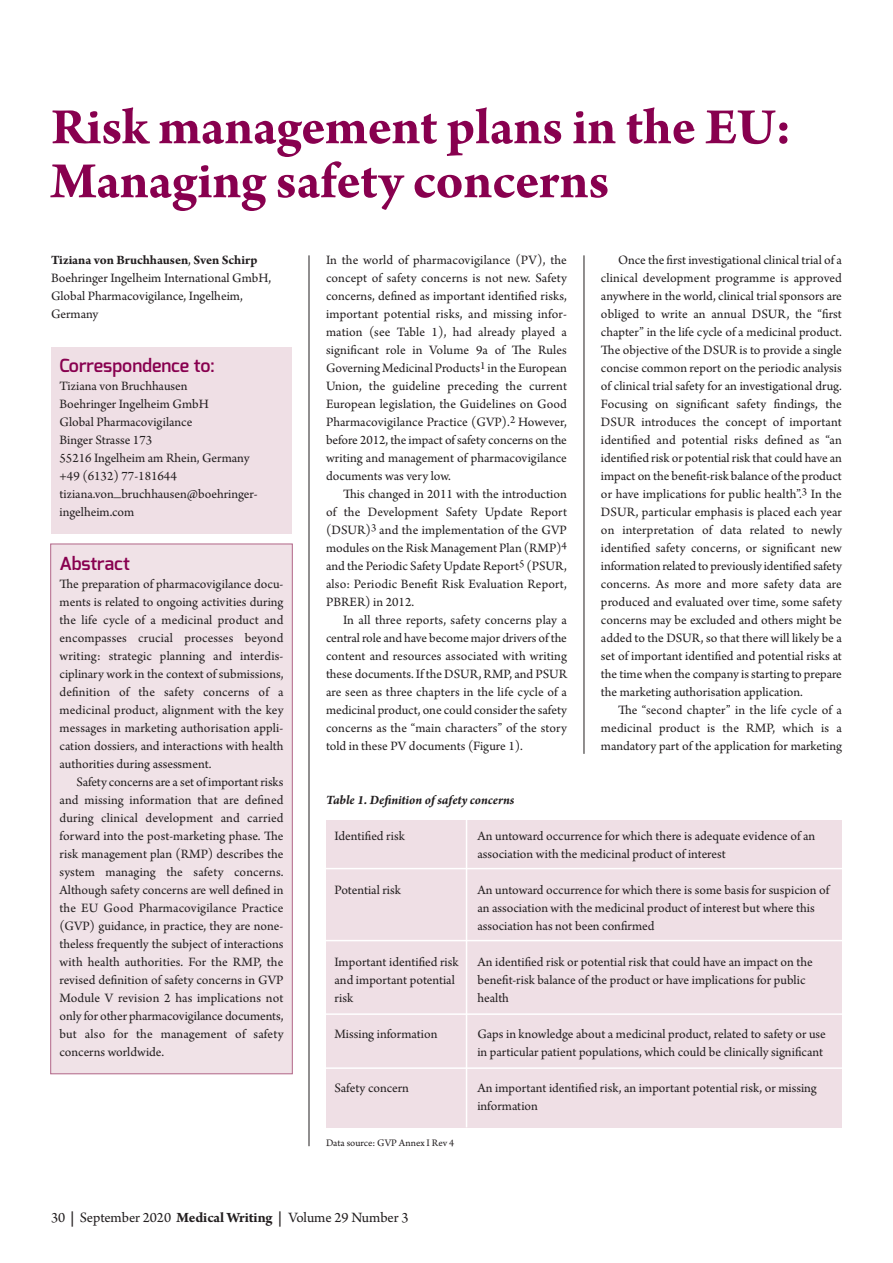
<style>
.page{position:relative;width:893px;height:1263px;background:#fff}
.page>*{position:absolute;margin:0;border:0;box-sizing:border-box;transform-origin:0 0}
.t1{font:700 54px/54px "Arno Pro";letter-spacing:-.005em;color:#88004f}
.t2{font:600 18px "Exo";color:#88004f}
.t3{font:15px "Arno Pro";letter-spacing:-.005em;color:#231f20}
.t4{font:13.5px/18px "Arno Pro";color:#231f20;text-align:justify}
.t5{font:italic 700 13.5px "Arno Pro";color:#231f20}
.t6{font:10.5px "Arno Pro";color:#231f20}
.s1{font-weight:700}
</style>
<div class="page">
<div style="left:326px;top:820px;width:516px;height:307px;background:#efdfe5"></div>
<div style="left:51px;top:544px;width:241px;height:529px;background:#efdfe5"></div>
<div style="left:50px;top:544px;width:243px;height:530px;border:1px solid #b16587"></div>
<div style="left:51px;top:347px;width:241px;height:186px;background:#efdfe5"></div>
<hr style="left:309px;top:255px;width:1px;height:891px;background:#231f20">
<hr style="left:584px;top:255px;width:1px;height:499px;background:#231f20">
<hr style="left:325px;top:868px;width:527px;height:1px;background:#fff">
<hr style="left:325px;top:940px;width:527px;height:1px;background:#fff">
<hr style="left:325px;top:1013px;width:527px;height:2px;background:#fff">
<hr style="left:466px;top:820px;width:1px;height:307px;background:#fff">
<hr style="left:325px;top:1067px;width:527px;height:2px;background:#fff">
<h1 class="t1" style="left:51px;top:105px;width:742px">Risk management plans in the EU:<br>Managing safety concerns</h1>
<p class="t4" style="left:51px;top:252px;width:222px;text-align:left"><span class="s1">Tiziana von Bruchhausen</span>, <span class="s1">Sven Schirp<br></span>Boehringer Ingelheim International GmbH,<br>Global Pharmacovigilance, Ingelheim,<br>Germany</p>
<h2 class="t2" style="left:60px;top:358px;width:157px">Correspondence to:</h2>
<p class="t4" style="left:60px;top:378px;width:199px;text-align:left">Tiziana von Bruchhausen<br>Boehringer Ingelheim GmbH<br>Global Pharmacovigilance<br>Binger Strasse 173<br>55216 Ingelheim am Rhein, Germany +49 (6132) 77-181644 tiziana.von_bruchhausen@boehringer&shy;ingelheim.com</p>
<h2 class="t2" style="left:60px;top:556px;width:72px">Abstract</h2>
<p class="t4" style="left:60px;top:576px;width:225px">The preparation of pharmacovigilance docu&shy;ments is related to ongoing activities during the life cycle of a medicinal product and encompasses crucial processes beyond writing: strategic planning and interdis&shy;ciplinary work in the context of submissions, definition of the safety concerns of a medicinal product, alignment with the key messages in marketing authorisation appli&shy;cation dossiers, and interactions with health authorities during assessment.</p>
<p class="t4" style="left:60px;top:774px;width:225px;text-indent:17px">Safety concerns are a set of important risks and missing information that are defined during clinical development and carried forward into the post-marketing phase. The risk management plan (RMP) describes the system managing the safety concerns.<br>Although safety concerns are well defined in the EU Good Pharmacovigilance Practice (GVP) guidance, in practice, they are none&shy;theless frequently the subject of interactions with health authorities. For the RMP, the revised definition of safety concerns in GVP Module V revision 2 has implications not only for other pharmacovigilance documents, but also for the management of safety concerns worldwide.</p>
<p class="t4" style="left:326px;top:252px;width:242px">In the world of pharmacovigilance (PV), the concept of safety concerns is not new. Safety concerns, defined as important identified risks, important potential risks, and missing infor&shy;mation (see Table 1), had already played a significant role in Volume 9a of The Rules Governing Medicinal Products<sup>1</sup> in the European Union, the guideline preceding the current European legislation, the Guidelines on Good Pharmacovigilance Practice (GVP).<sup>2</sup> However, before 2012, the impact of safety concerns on the writing and management of pharmacovigilance documents was very low.</p>
<p class="t4" style="left:326px;top:486px;width:242px;text-indent:17px">This changed in 2011 with the introduction of the Development Safety Update Report (DSUR)<sup>3</sup> and the implementation of the GVP modules on the Risk Management Plan (RMP)<sup>4 </sup>and the Periodic Safety Update Report<sup>5</sup> (PSUR, also: Periodic Benefit Risk Evaluation Report, PBRER) in 2012.</p>
<p class="t4" style="left:326px;top:612px;width:242px;text-indent:17px">In all three reports, safety concerns play a central role and have become major drivers of the content and resources associated with writing these documents. If the DSUR, RMP, and PSUR are seen as three chapters in the life cycle of a medicinal product, one could consider the safety concerns as the “main characters” of the story told in these PV documents (Figure 1).</p>
<p class="t4" style="left:601px;top:252px;width:242px;text-indent:17px">Once the first investigational clinical trial of a clinical development programme is approved anywhere in the world, clinical trial sponsors are obliged to write an annual DSUR, the “first chapter” in the life cycle of a medicinal product.<br>The objective of the DSUR is to provide a single concise common report on the periodic analysis of clinical trial safety for an investigational drug.<br>Focusing on significant safety findings, the DSUR introduces the concept of important identified and potential risks defined as “an identified risk or potential risk that could have an impact on the benefit-risk balance of the product or have implications for public health”.<sup>3</sup> In the DSUR, particular emphasis is placed each year on interpretation of data related to newly identified safety concerns, or significant new information related to previously identified safety concerns. As more and more safety data are produced and evaluated over time, some safety concerns may be excluded and others might be added to the DSUR, so that there will likely be a set of important identified and potential risks at the time when the company is starting to prepare the marketing authorisation application.</p>
<p class="t4" style="left:601px;top:702px;width:242px;text-indent:17px">The “second chapter” in the life cycle of a medicinal product is the RMP, which is a mandatory part of the application for marketing</p>
<p class="t5" style="left:326px;top:795px;width:190px">Table 1. Definition of safety concerns</p>
<p class="t4" style="left:334px;top:828px;width:72px">Identified risk</p>
<p class="t4" style="left:477px;top:828px;width:339px">An untoward occurrence for which there is adequate evidence of an association with the medicinal product of interest</p>
<p class="t4" style="left:334px;top:882px;width:68px">Potential risk</p>
<p class="t4" style="left:477px;top:882px;width:353px;text-align:left">An untoward occurrence for which there is some basis for suspicion of an association with the medicinal product of interest but where this association has not been confirmed</p>
<p class="t4" style="left:334px;top:954px;width:126px">Important identified risk</p>
<p class="t4" style="left:477px;top:954px;width:337px">An identified risk or potential risk that could have an impact on the</p>
<p class="t4" style="left:334px;top:972px;width:122px">and important potential</p>
<p class="t4" style="left:477px;top:972px;width:329px">benefit-risk balance of the product or have implications for public</p>
<p class="t4" style="left:334px;top:990px;width:20px">risk</p>
<p class="t4" style="left:477px;top:990px;width:33px">health</p>
<p class="t4" style="left:334px;top:1026px;width:104px">Missing information</p>
<p class="t4" style="left:477px;top:1026px;width:350px">Gaps in knowledge about a medicinal product, related to safety or use in particular patient populations, which could be clinically significant</p>
<p class="t4" style="left:334px;top:1080px;width:76px">Safety concern</p>
<p class="t4" style="left:477px;top:1080px;width:341px">An important identified risk, an important potential risk, or missing information</p>
<p class="t6" style="left:326px;top:1139px;width:130px">Data source: GVP Annex I Rev 4</p>
<p class="t3" style="left:51px;top:1212px;width:359px">30 <span class="s1">|</span> September 2020 <span class="s1">Medical Writing |</span> Volume 29 Number 3</p>
</div>
